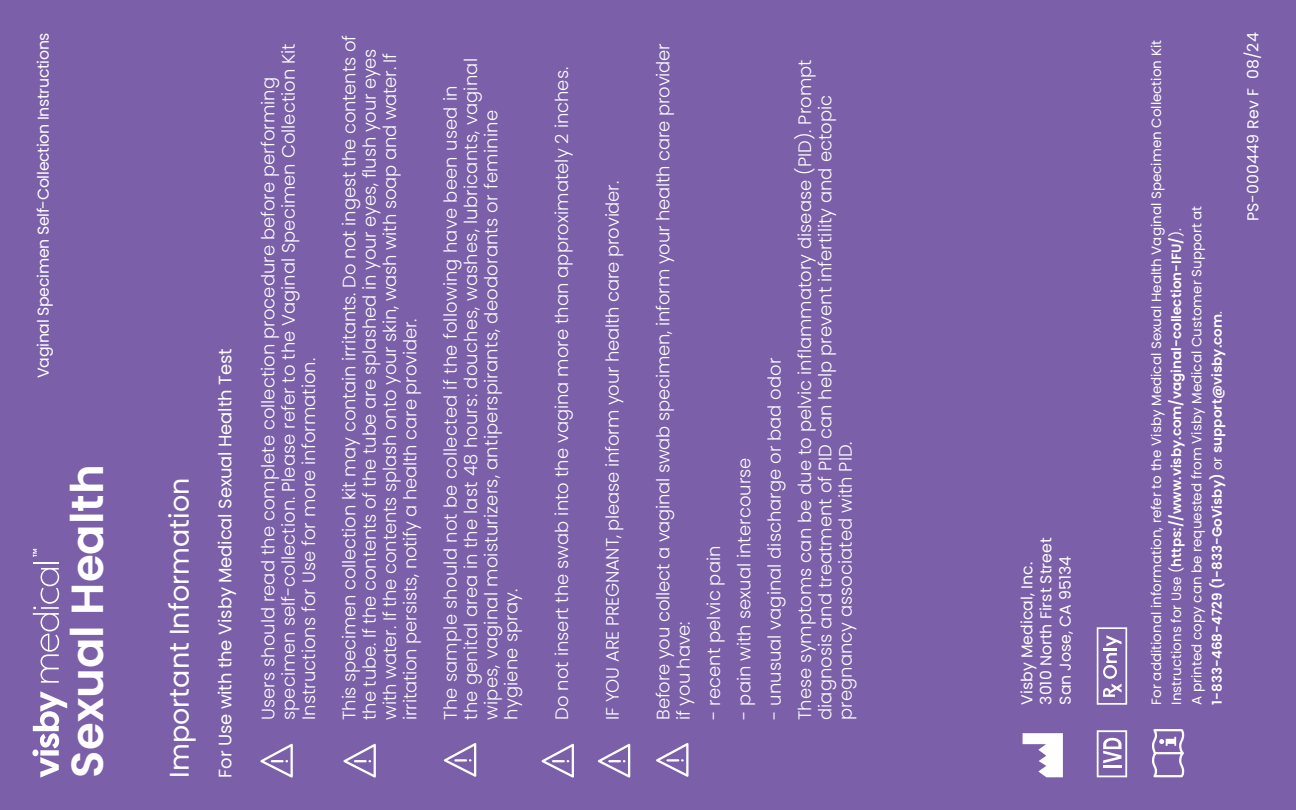
<style>
.page{position:relative;width:1296px;height:810px;background:#7b5fa9}
.page>*{position:absolute;margin:0;border:0;box-sizing:border-box;transform-origin:0 0}
.t1{font:600 45px "Poppins";color:#fff}
.t2{font:27px "Poppins";color:#fff}
.t3{font:300 18px/20.2px "Poppins";color:#fff}
.t4{font:18px "Poppins";letter-spacing:-.01em;color:#fff}
.t5{font:15.75px/19.1px "Poppins";color:#fff}
.t6{font:15.75px "Poppins";letter-spacing:-.02em;color:#fff}
.t7{font:13.5px/20.2px "Poppins";color:#fff}
.s1{font-weight:600}
</style>
<div class="page">
<svg style="left:260px;top:744px;width:33px;height:34px"></svg>
<svg style="left:343px;top:744px;width:33px;height:34px"></svg>
<svg style="left:542px;top:744px;width:32px;height:34px"></svg>
<svg style="left:598px;top:744px;width:32px;height:34px"></svg>
<svg style="left:40px;top:757px;width:19px;height:21px"></svg>
<div style="left:32px;top:749px;width:6px;height:7px;background:#fff;border-radius:50%"></div>
<div style="left:40px;top:750px;width:19px;height:6px;background:#fff"></div>
<svg style="left:33px;top:691px;width:34px;height:57px"></svg>
<svg style="left:33px;top:568px;width:26px;height:115px"></svg>
<hr style="left:33px;top:562px;width:26px;height:2px;background:#fff">
<svg style="left:33px;top:549px;width:4px;height:8px"></svg>
<svg style="left:1097px;top:627px;width:30px;height:78px"></svg>
<svg style="left:1097px;top:730px;width:30px;height:47px"></svg>
<svg style="left:1152px;top:729px;width:33px;height:49px"></svg>
<svg style="left:1023px;top:733px;width:40px;height:44px"></svg>
<svg style="left:656px;top:743px;width:32px;height:34px"></svg>
<svg style="left:444px;top:743px;width:32px;height:34px"></svg>
<p class="t6" style="left:34px;top:378px;width:347px;rotate:-90deg">Vaginal Specimen Self-Collection Instructions</p>
<h1 class="t1" style="left:61px;top:778px;width:315px;rotate:-90deg">Sexual Health</h1>
<h2 class="t2" style="left:164px;top:778px;width:301px;rotate:-90deg">Important Information</h2>
<p class="t4" style="left:215px;top:778px;width:430px;rotate:-90deg">For Use with the Visby Medical Sexual Health Test</p>
<p class="t3" style="left:258px;top:720px;width:678px;rotate:-90deg">Users should read the complete collection procedure before performing specimen self-collection. Please refer to the Vaginal Specimen Collection Kit<br>Instructions for Use for more information.</p>
<p class="t3" style="left:339px;top:720px;width:686px;rotate:-90deg">This specimen collection kit may contain irritants. Do not ingest the contents of the tube. If the contents of the tube are splashed in your eyes, flush your eyes with water. If the contents splash onto your skin, wash with soap and water. If irritation persists, notify a health care provider.</p>
<p class="t3" style="left:441px;top:720px;width:663px;rotate:-90deg">The sample should not be collected if the following have been used in the genital area in the last 48 hours: douches, washes, lubricants, vaginal wipes, vaginal moisturizers, antiperspirants, deodorants or feminine hygiene spray.</p>
<p class="t3" style="left:552px;top:720px;width:654px;rotate:-90deg">Do not insert the swab into the vagina more than approximately 2 inches.</p>
<p class="t3" style="left:603px;top:720px;width:540px;rotate:-90deg">IF YOU ARE PREGNANT, please inform your health care provider.</p>
<p class="t3" style="left:653px;top:720px;width:678px;rotate:-90deg">Before you collect a vaginal swab specimen, inform your health care provider if you have:</p>
<p class="t3" style="left:704px;top:720px;width:176px;rotate:-90deg">- recent pelvic pain</p>
<p class="t3" style="left:734px;top:720px;width:264px;rotate:-90deg">- pain with sexual intercourse</p>
<p class="t3" style="left:759px;top:720px;width:662px;line-height:30.4px;rotate:-90deg">- unusual vaginal discharge or bad odor<br>These symptoms can be due to pelvic inflammatory disease (PID). Prompt</p>
<p class="t3" style="left:815px;top:720px;width:626px;rotate:-90deg">diagnosis and treatment of PID can help prevent infertility and ectopic pregnancy associated with PID.</p>
<p class="t5" style="left:1017px;top:705px;width:169px;rotate:-90deg">Visby Medical, Inc.<br>3010 North First Street<br>San Jose, CA 95134</p>
<p class="t7" style="left:1146px;top:705px;width:666px;rotate:-90deg">For additional information, refer to the Visby Medical Sexual Health Vaginal Specimen Collection Kit Instructions for Use (<span class="s1">https://www.visby.com/vaginal-collection-IFU/</span>).<br>A printed copy can be requested from Visby Medical Customer Support at<br><span class="s1">1-833-468-4729 (1-833-GoVisby)</span> or <span class="s1">support@visby.com</span>.</p>
<p class="t5" style="left:1244px;top:221px;width:190px;rotate:-90deg">PS-000449 Rev F 08/24</p>
</div>
